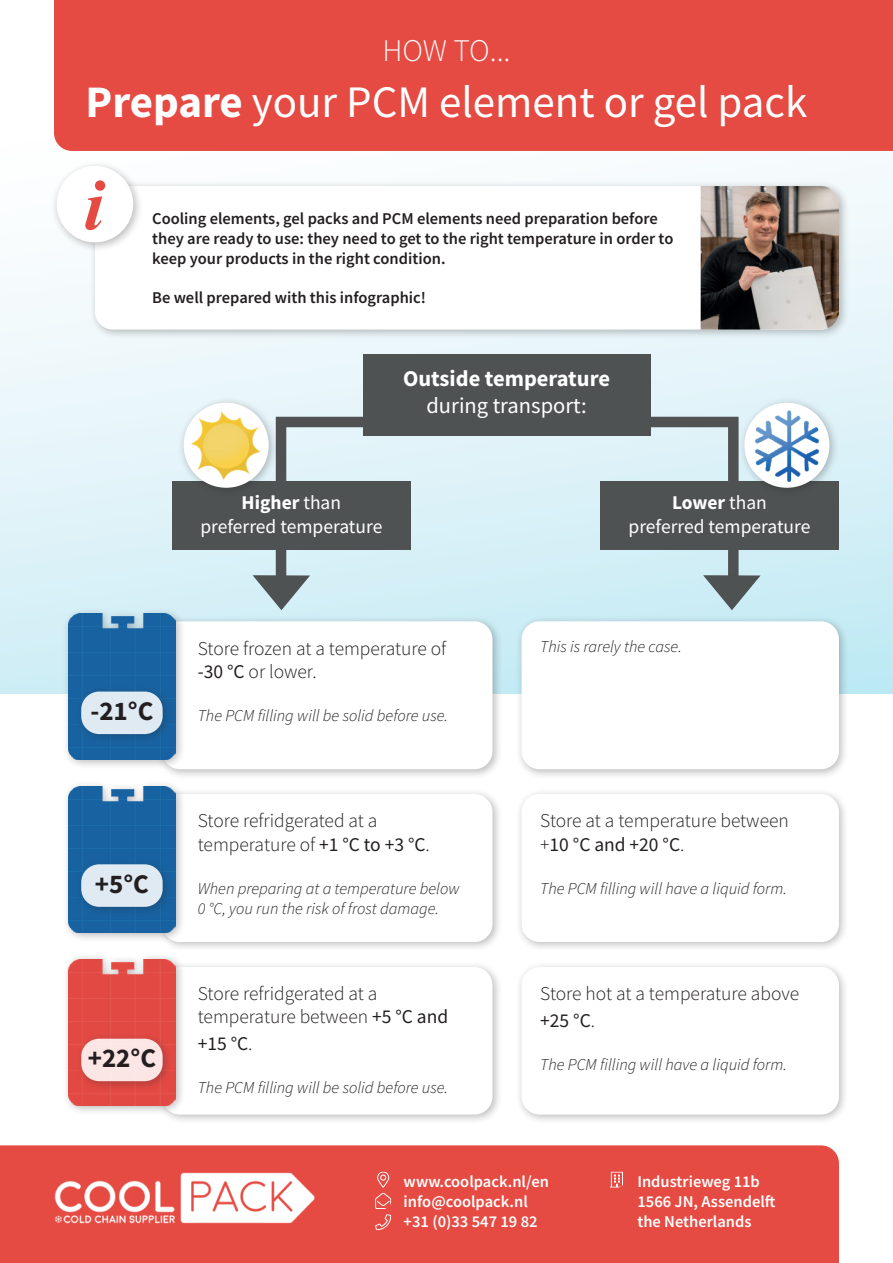
<style>
.page{position:relative;width:893px;height:1263px;background:#fff}
.page>*{position:absolute;margin:0;border:0;box-sizing:border-box;transform-origin:0 0}
.t1{font:italic 700 72px "Times New Roman";color:#e54b43}
.t2{font:45px "Source Sans Pro";color:#fff}
.t3{font:300 31.5px "Source Sans Pro";color:#f8f8f7}
.t4{font:700 27px "Source Sans Pro";color:#231f20}
.t5{font:700 22.5px "Source Sans Pro";color:#fff}
.t6{font:22.5px "Source Sans Pro";color:#fff}
.t7{font:300 19.5px/23.4px "Source Sans Pro";color:#231f20}
.t8{font:19.5px/23.4px "Source Sans Pro";color:#fff;text-align:center}
.t9{font:19.5px "Source Sans Pro";color:#231f20}
.t10{font:italic 300 16.5px/19.8px "Source Sans Pro";color:#231f20}
.t11{font:600 16.5px/19.8px "Source Sans Pro";color:#231f20}
.t12{font:600 16.5px/19.8px "Source Sans Pro";color:#fff}
.s1{font-weight:700}
.s2{font-weight:400}
.s3{font-weight:300}
</style>
<div class="page">
<div style="left:0;top:0;width:893px;height:693px;background:linear-gradient(to bottom,#fff,#caecf5)"></div>
<div style="left:89px;top:180px;width:760px;height:160px;background:#231f20;opacity:.3"></div>
<div style="left:95px;top:186px;width:744px;height:144px;background:#fff;border-radius:18px"></div>
<img style="left:701px;top:186px;width:138px;height:144px">
<div style="left:156px;top:788px;width:347px;height:164px;background:#231f20;opacity:.3"></div>
<div style="left:162px;top:794px;width:330px;height:148px;background:#fff;border-radius:18px"></div>
<div style="left:156px;top:615px;width:347px;height:164px;background:#231f20;opacity:.3"></div>
<div style="left:162px;top:621px;width:330px;height:148px;background:#fff;border-radius:18px"></div>
<div style="left:156px;top:961px;width:347px;height:164px;background:#231f20;opacity:.3"></div>
<div style="left:162px;top:967px;width:330px;height:147px;background:#fff;border-radius:18px"></div>
<div style="left:515px;top:788px;width:334px;height:164px;background:#231f20;opacity:.3"></div>
<div style="left:522px;top:794px;width:317px;height:148px;background:#fff;border-radius:18px"></div>
<div style="left:515px;top:615px;width:334px;height:164px;background:#231f20;opacity:.3"></div>
<div style="left:522px;top:621px;width:317px;height:148px;background:#fff;border-radius:18px"></div>
<div style="left:515px;top:961px;width:334px;height:164px;background:#231f20;opacity:.3"></div>
<div style="left:522px;top:967px;width:317px;height:147px;background:#fff;border-radius:18px"></div>
<div style="left:54px;top:0;width:839px;height:151px;background:#e54b43"></div>
<div style="left:0;top:1145px;width:839px;height:118px;background:#e54b43"></div>
<div style="left:51px;top:160px;width:92px;height:93px;background:#231f20;opacity:.3"></div>
<div style="left:57px;top:166px;width:76px;height:76px;background:#fff;border-radius:50%"></div>
<div style="left:276px;top:417px;width:463px;height:168px;border:10px solid #4f5153"></div>
<svg style="left:253px;top:575px;width:57px;height:35px;background:#909fa4"></svg>
<svg style="left:703px;top:575px;width:58px;height:35px;background:#8d9fa4"></svg>
<div style="left:62px;top:780px;width:124px;height:163px;background:#231f20;opacity:.3"></div>
<img style="left:68px;top:786px;width:108px;height:146px">
<div style="left:75px;top:858px;width:98px;height:59px;background:#231f20;opacity:.3"></div>
<div style="left:81px;top:864px;width:82px;height:43px;background:#e0eaf2;border-radius:18px"></div>
<div style="left:62px;top:607px;width:124px;height:163px;background:#231f20;opacity:.3"></div>
<img style="left:68px;top:614px;width:108px;height:146px">
<div style="left:75px;top:685px;width:98px;height:60px;background:#231f20;opacity:.3"></div>
<div style="left:81px;top:691px;width:82px;height:43px;background:#e0eaf2;border-radius:18px"></div>
<div style="left:62px;top:953px;width:124px;height:162px;background:#231f20;opacity:.3"></div>
<img style="left:68px;top:959px;width:108px;height:146px">
<div style="left:75px;top:1032px;width:98px;height:60px;background:#231f20;opacity:.3"></div>
<div style="left:81px;top:1039px;width:82px;height:42px;background:#fbe6e5;border-radius:18px"></div>
<div style="left:600px;top:481px;width:239px;height:68px;background:#4e5253"></div>
<div style="left:172px;top:481px;width:239px;height:68px;background:#4e5253"></div>
<div style="left:363px;top:354px;width:287px;height:82px;background:#4e5253"></div>
<svg style="left:375px;top:1171px;width:16px;height:59px"></svg>
<svg style="left:609px;top:1171px;width:16px;height:17px"></svg>
<img style="left:31px;top:1157px;width:301px;height:82px">
<div style="left:738px;top:397px;width:102px;height:101px;background:#231f20;opacity:.3"></div>
<div style="left:744px;top:403px;width:85px;height:85px;background:#fff;border-radius:50%"></div>
<img style="left:751px;top:411px;width:71px;height:70px">
<div style="left:178px;top:397px;width:101px;height:101px;background:#231f20;opacity:.3"></div>
<div style="left:184px;top:403px;width:85px;height:85px;background:#fff;border-radius:50%"></div>
<img style="left:191px;top:410px;width:70px;height:71px">
<h3 class="t3" style="left:382px;top:31px;width:130px">HOW TO...</h3>
<h2 class="t2" style="left:86px;top:73px;width:723px"><span class="s1">Prepare</span> your PCM element or gel pack</h2>
<h1 class="t1" style="left:84px;top:155px;width:22px">i</h1>
<p class="t11" style="left:152px;top:208px;width:523px">Cooling elements, gel packs and PCM elements need preparation before they are ready to use: they need to get to the right temperature in order to keep your products in the right condition.</p>
<p class="t11" style="left:152px;top:288px;width:275px">Be well prepared with this infographic!</p>
<h3 class="t5" style="left:403px;top:363px;width:209px">Outside temperature</h3>
<h3 class="t6" style="left:426px;top:391px;width:162px">during transport:</h3>
<p class="t8" style="left:200px;top:491px;width:183px"><span class="s1">Higher</span> than<br>preferred temperature</p>
<p class="t8" style="left:629px;top:491px;width:183px"><span class="s1">Lower</span> than<br>preferred temperature</p>
<h3 class="t4" style="left:90px;top:692px;width:65px">-21°C</h3>
<h3 class="t4" style="left:95px;top:865px;width:56px">+5°C</h3>
<h3 class="t4" style="left:88px;top:1040px;width:70px">+22°C</h3>
<p class="t7" style="left:198px;top:636px;width:250px">Store frozen at a temperature of <span class="s2">-30 °C</span> or lower.</p>
<p class="t10" style="left:198px;top:706px;width:252px">The PCM filling will be solid before use.</p>
<p class="t7" style="left:198px;top:809px;width:234px">Store refridgerated at a temperature of <span class="s2">+1 °C to +3 °C</span>.</p>
<p class="t10" style="left:198px;top:879px;width:263px">When preparing at a temperature below<br>0 °C, you run the risk of frost damage.</p>
<p class="t7" style="left:198px;top:981px;width:252px">Store refridgerated at a temperature between <span class="s2">+5 °C and</span></p>
<p class="t9" style="left:198px;top:1031px;width:56px">+15 °C<span class="s3">.</span></p>
<p class="t10" style="left:198px;top:1078px;width:252px">The PCM filling will be solid before use.</p>
<p class="t10" style="left:540px;top:637px;width:143px">This is rarely the case.</p>
<p class="t7" style="left:540px;top:809px;width:250px">Store at a temperature between +<span class="s2">10 °C and +20 °C</span>.</p>
<p class="t10" style="left:540px;top:879px;width:248px">The PCM filling will have a liquid form.</p>
<p class="t7" style="left:540px;top:979px;width:261px;line-height:27px">Store hot at a temperature above <span class="s2">+25 °C</span>.</p>
<p class="t10" style="left:540px;top:1054px;width:248px">The PCM filling will have a liquid form.</p>
<p class="t12" style="left:404px;top:1171px;width:147px">www.coolpack.nl/en info@coolpack.nl +31 (0)33 547 19 82</p>
<p class="t12" style="left:637px;top:1171px;width:140px">Industrieweg 11b<br>1566 JN, Assendelft the Netherlands</p>
</div>
